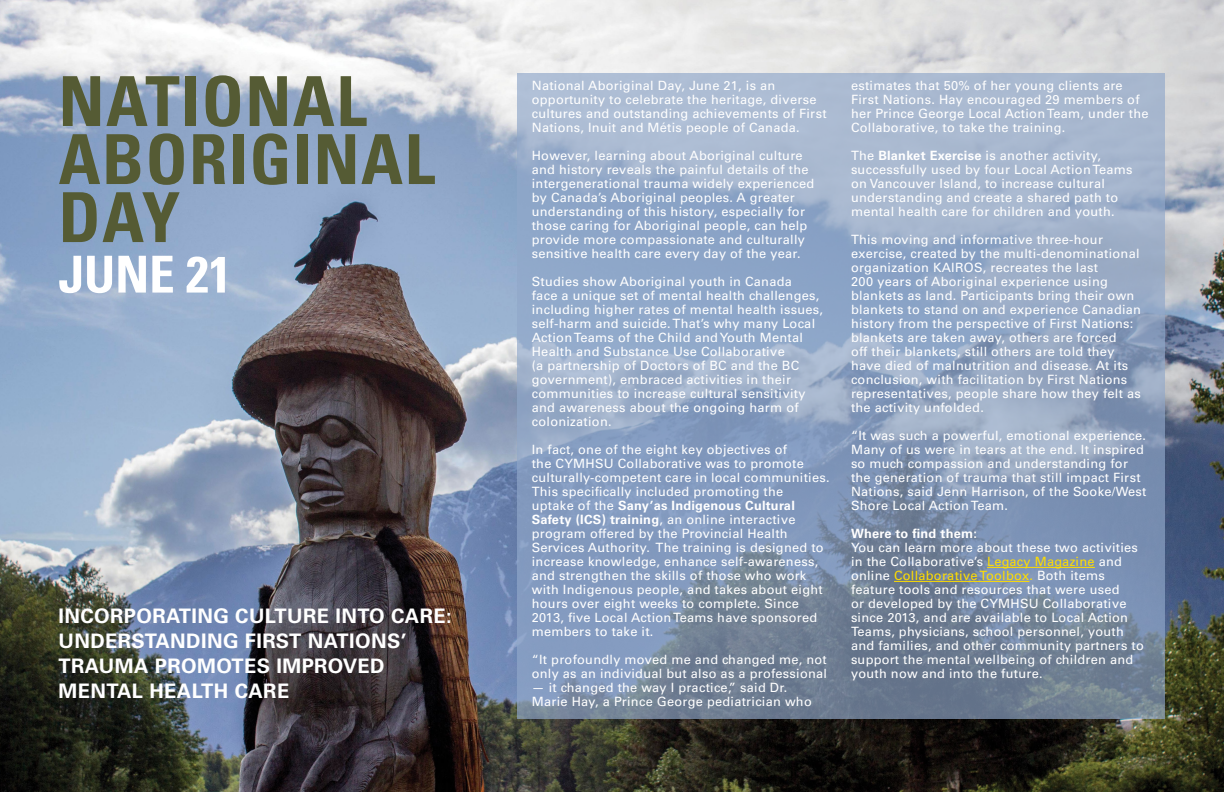
<style>
.page{position:relative;width:1224px;height:792px;background:#fff}
.page>*{position:absolute;margin:0;border:0;box-sizing:border-box;transform-origin:0 0}
.t1{font:700 condensed 69px/58px "Univers LT Std";letter-spacing:.02em;color:#555b34}
.t2{font:700 condensed 51px "Univers LT Std";color:#fff}
.t3{font:700 20px/25px "Univers LT Std";letter-spacing:.02em;color:#fff}
.t4{font:12.8px/14px "Univers LT Std";letter-spacing:.02em;color:#fff}
.t5{font:700 12.8px "Univers LT Std";letter-spacing:.02em;color:#fff}
.s1{font-weight:700}
.s2{color:#fd0}
</style>
<div class="page">
<img style="left:0;top:0;width:1224px;height:792px">
<svg style="left:518px;top:73px;width:648px;height:646px;background:#8c9fbc"></svg>
<hr style="left:987px;top:567px;width:108px;height:1px;background:#fd0">
<hr style="left:894px;top:581px;width:135px;height:1px;background:#fd0">
<h1 class="t1" style="left:58px;top:72px;width:378px">NATIONAL<br>ABORIGINAL<br>DAY</h1>
<h2 class="t2" style="left:58px;top:243px;width:174px">JUNE 21</h2>
<h3 class="t3" style="left:58px;top:604px;width:395px">INCORPORATING CULTURE INTO CARE:<br>UNDERSTANDING FIRST NATIONS’<br>TRAUMA PROMOTES IMPROVED<br>MENTAL HEALTH CARE</h3>
<p class="t4" style="left:532px;top:79px;width:296px">National Aboriginal Day, June 21, is an opportunity to celebrate the heritage, diverse cultures and outstanding achievements of First Nations, Inuit and Métis people of Canada.</p>
<p class="t4" style="left:532px;top:149px;width:284px">However, learning about Aboriginal culture and history reveals the painful details of the intergenerational trauma widely experienced by Canada’s Aboriginal peoples. A greater understanding of this history, especially for those caring for Aboriginal people, can help provide more compassionate and culturally sensitive health care every day of the year.</p>
<p class="t4" style="left:532px;top:275px;width:293px">Studies show Aboriginal youth in Canada<br>face a unique set of mental health challenges, including higher rates of mental health issues, self-harm and suicide. That’s why many Local Action Teams of the Child and Youth Mental Health and Substance Use Collaborative<br>(a partnership of Doctors of BC and the BC government), embraced activities in their communities to increase cultural sensitivity and awareness about the ongoing harm of colonization.</p>
<p class="t4" style="left:532px;top:443px;width:299px">In fact, one of the eight key objectives of<br>the CYMHSU Collaborative was to promote culturally-competent care in local communities.<br>This specifically included promoting the<br>uptake of the <span class="s1">Sany’as Indigenous Cultural Safety (ICS) training</span>, an online interactive program offered by the Provincial Health Services Authority. The training is designed to increase knowledge, enhance self-awareness, and strengthen the skills of those who work with Indigenous people, and takes about eight hours over eight weeks to complete. Since 2013, five Local Action Teams have sponsored members to take it.</p>
<p class="t4" style="left:532px;top:653px;width:297px">“It profoundly moved me and changed me, not only as an individual but also as a professional</p>
<p class="t4" style="left:532px;top:681px;width:282px">— it changed the way I practice,” said Dr.<br>Marie Hay, a Prince George pediatrician who</p>
<p class="t4" style="left:851px;top:79px;width:299px">estimates that 50% of her young clients are First Nations. Hay encouraged 29 members of her Prince George Local Action Team, under the Collaborative, to take the training.</p>
<p class="t4" style="left:851px;top:149px;width:283px">The <span class="s1">Blanket Exercise</span> is another activity, successfully used by four Local Action Teams on Vancouver Island, to increase cultural understanding and create a shared path to mental health care for children and youth.</p>
<p class="t4" style="left:851px;top:233px;width:292px">This moving and informative three-hour exercise, created by the multi-denominational organization KAIROS, recreates the last<br>200 years of Aboriginal experience using blankets as land. Participants bring their own blankets to stand on and experience Canadian history from the perspective of First Nations: blankets are taken away, others are forced<br>off their blankets, still others are told they have died of malnutrition and disease. At its conclusion, with facilitation by First Nations representatives, people share how they felt as the activity unfolded.</p>
<p class="t4" style="left:851px;top:429px;width:297px">“It was such a powerful, emotional experience.<br>Many of us were in tears at the end. It inspired so much compassion and understanding for the generation of trauma that still impact First Nations, said Jenn Harrison, of the Sooke/West Shore Local Action Team.</p>
<p class="t5" style="left:851px;top:526px;width:128px">Where to find them:</p>
<p class="t4" style="left:851px;top:541px;width:294px">You can learn more about these two activities in the Collaborative’s <span class="s2">Legacy Magazine</span> and online <span class="s2">Collaborative Toolbox.</span> Both items feature tools and resources that were used<br>or developed by the CYMHSU Collaborative since 2013, and are available to Local Action Teams, physicians, school personnel, youth and families, and other community partners to support the mental wellbeing of children and youth now and into the future.</p>
</div>
